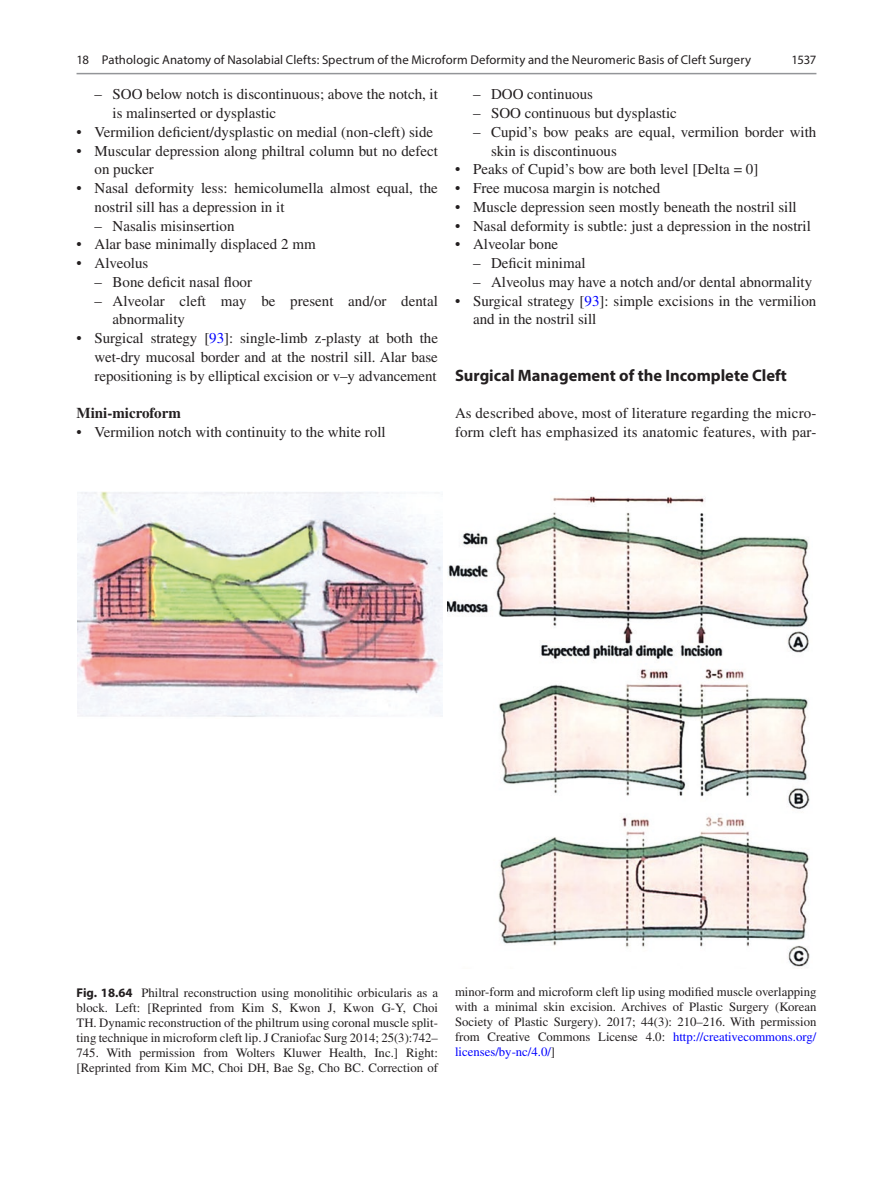
<style>
.page{position:relative;width:893px;height:1187px;background:#fff}
.page>*{position:absolute;margin:0;border:0;box-sizing:border-box;transform-origin:0 0}
._2_hd{font:700 16.5px "Myriad Pro";color:#231f20}
.Text_flush{font:15px/18.8px "Times LT Std";color:#231f20}
.List_hd{font:700 15px "Times LT Std";color:#231f20}
.t1{font:12.75px/15px "Times LT Std";color:#231f20;text-align:justify}
.t2{font:12.75px "Myriad Pro";letter-spacing:.005em;color:#231f20}
.s1{color:#00f}
.s2{font-family:"Myriad Pro";font-weight:700}
</style>
<div class="page">
<img style="left:77px;top:492px;width:366px;height:225px">
<img style="left:447px;top:496px;width:363px;height:471px">
<hr style="left:77px;top:73px;width:739px;height:1px;background:#939598">
<p class="t2" style="left:77px;top:52px;width:676px">18 Pathologic Anatomy of Nasolabial Clefts: Spectrum of the Microform Deformity and the Neuromeric Basis of Cleft Surgery</p>
<p class="t2" style="left:792px;top:52px;width:26px">1537</p>
<p class="Text_flush" style="left:113px;top:85px;width:327px;text-indent:-18px">– SOO below notch is discontinuous; above the notch, it is malinserted or dysplastic</p>
<p class="Text_flush" style="left:77px;top:122px;width:358px">• Vermilion deficient/dysplastic on medial (non-cleft) side</p>
<p class="Text_flush" style="left:95px;top:141px;width:345px;text-indent:-18px">• Muscular depression along philtral column but no defect on pucker</p>
<p class="Text_flush" style="left:95px;top:179px;width:345px;text-indent:-18px">• Nasal deformity less: hemicolumella almost equal, the nostril sill has a depression in it</p>
<p class="Text_flush" style="left:95px;top:216px;width:142px">– Nasalis misinsertion</p>
<p class="Text_flush" style="left:77px;top:235px;width:241px">• Alar base minimally displaced 2 mm</p>
<p class="Text_flush" style="left:77px;top:254px;width:73px">• Alveolus</p>
<p class="Text_flush" style="left:95px;top:272px;width:159px">– Bone deficit nasal floor</p>
<p class="Text_flush" style="left:113px;top:291px;width:327px;text-indent:-18px">– Alveolar cleft may be present and/or dental abnormality</p>
<p class="Text_flush" style="left:95px;top:329px;width:345px;text-align:justify;text-indent:-18px">• Surgical strategy [<span class="s1">93</span>]: single-limb z-plasty at both the wet-dry mucosal border and at the nostril sill. Alar base repositioning is by elliptical excision or v–y advancement</p>
<p class="List_hd" style="left:77px;top:404px;width:106px">Mini-microform</p>
<p class="Text_flush" style="left:77px;top:422px;width:311px">• Vermilion notch with continuity to the white roll</p>
<p class="Text_flush" style="left:473px;top:85px;width:122px">– DOO continuous</p>
<p class="Text_flush" style="left:473px;top:104px;width:205px">– SOO continuous but dysplastic</p>
<p class="Text_flush" style="left:491px;top:122px;width:327px;text-indent:-18px">– Cupid’s bow peaks are equal, vermilion border with skin is discontinuous</p>
<p class="Text_flush" style="left:455px;top:160px;width:305px">• Peaks of Cupid’s bow are both level [Delta = 0]</p>
<p class="Text_flush" style="left:455px;top:179px;width:207px">• Free mucosa margin is notched</p>
<p class="Text_flush" style="left:455px;top:197px;width:343px">• Muscle depression seen mostly beneath the nostril sill</p>
<p class="Text_flush" style="left:455px;top:216px;width:357px">• Nasal deformity is subtle: just a depression in the nostril</p>
<p class="Text_flush" style="left:455px;top:235px;width:105px">• Alveolar bone</p>
<p class="Text_flush" style="left:473px;top:254px;width:114px">– Deficit minimal</p>
<p class="Text_flush" style="left:473px;top:272px;width:341px">– Alveolus may have a notch and/or dental abnormality</p>
<p class="Text_flush" style="left:473px;top:291px;width:345px;text-indent:-18px">• Surgical strategy [<span class="s1">93</span>]: simple excisions in the vermilion and in the nostril sill</p>
<h3 class="_2_hd" style="left:455px;top:364px;width:333px">Surgical Management of the Incomplete Cleft</h3>
<p class="Text_flush" style="left:455px;top:404px;width:363px">As described above, most of literature regarding the micro&shy;form cleft has emphasized its anatomic features, with par-</p>
<p class="t1" style="left:77px;top:985px;width:363px"><span class="s2">Fig. 18.64</span> Philtral reconstruction using monolitihic orbicularis as a block. Left: [Reprinted from Kim S, Kwon J, Kwon G-Y, Choi TH. Dynamic reconstruction of the philtrum using coronal muscle split&shy;ting technique in microform cleft lip. J Craniofac Surg 2014; 25(3):742– 745. With permission from Wolters Kluwer Health, Inc.] Right: [Reprinted from Kim MC, Choi DH, Bae Sg, Cho BC. Correction of</p>
<p class="t1" style="left:455px;top:984px;width:363px">minor-form and microform cleft lip using modified muscle overlapping with a minimal skin excision. Archives of Plastic Surgery (Korean Society of Plastic Surgery). 2017; 44(3): 210–216. With permission from Creative Commons License 4.0: <span class="s1">http://creativecommons.org/ licenses/by-nc/4.0/</span>]</p>
</div>
